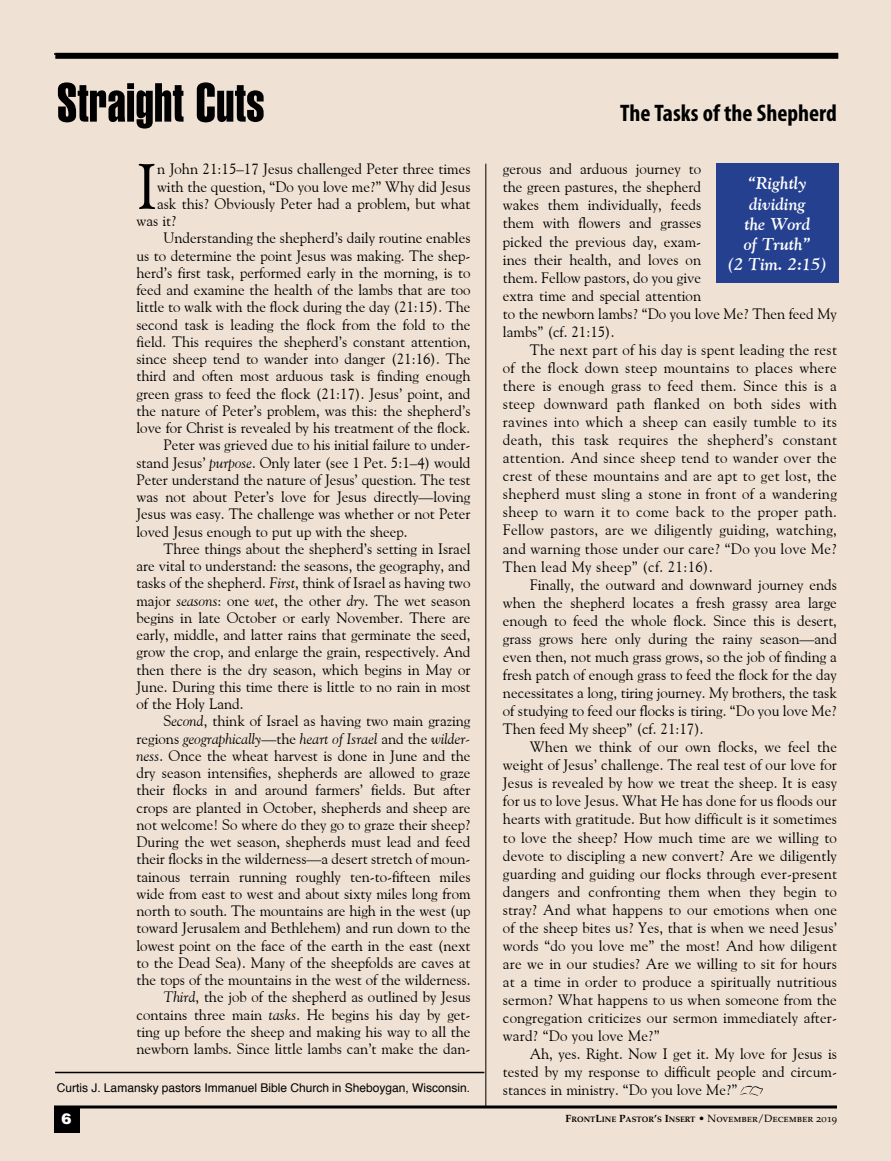
<style>
.page{position:relative;width:891px;height:1161px;background:#efe1d3}
.page>*{position:absolute;margin:0;border:0;box-sizing:border-box;transform-origin:0 0}
.t1{font:64.2px "Goudy Old Style BT";color:#000}
.t2{font:54px "Helvetica Extra Compressed";letter-spacing:.01em;color:#000}
.t3{font:700 condensed 24px "Myriad Pro";color:#000}
.t4{font:italic 700 17.25px/20.2px "Goudy Old Style BT";color:#fff;text-align:center}
.t5{font:15px/18px "Goudy Old Style BT";color:#000;text-align:justify}
.t6{font:italic 15px "Goudy Old Style BT";color:#000}
.t7{font:900 15px "Helvetica";color:#fff}
.t8{font:12px "Helvetica";color:#000}
.t9{font:10.5px "Palatino SC";color:#000}
.s1{font-style:italic}
.s2{font-style:normal}
.s3{font-family:"Palatino";font-weight:700}
.s4{font-family:"Palatino";font-weight:700;font-size:7.8px}
</style>
<div class="page">
<hr style="left:54px;top:53px;width:783px;height:2px;background:#000">
<hr style="left:54px;top:1106px;width:783px;height:2px;background:#000">
<div style="left:54px;top:1108px;width:26px;height:25px;background:#000"></div>
<hr style="left:486px;top:164px;width:1px;height:943px;background:#000">
<div style="left:55px;top:53px;width:783px;height:6px;background:#000"></div>
<div style="left:716px;top:164px;width:122px;height:119px;background:#25408f"></div>
<hr style="left:55px;top:1072px;width:429px;height:1px;background:#000">
<svg style="left:740px;top:1085px;width:23px;height:11px"></svg>
<h2 class="t2" style="left:57px;top:70px;width:209px">Straight Cuts</h2>
<h1 class="t1" style="left:136px;top:147px;width:22px">I</h1>
<p class="t5" style="left:157px;top:160px;width:315px">n John 21:15–17 Jesus challenged Peter three times</p>
<p class="t5" style="left:157px;top:177px;width:315px">with the question, “Do you love me?” Why did Jesus</p>
<p class="t5" style="left:157px;top:194px;width:315px">ask this? Obviously Peter had a problem, but what</p>
<p class="t5" style="left:137px;top:212px;width:42px">was it?</p>
<p class="t5" style="left:164px;top:229px;width:309px">Understanding the shepherd’s daily routine enables</p>
<p class="t5" style="left:137px;top:246px;width:336px">us to determine the point Jesus was making. The shep-</p>
<p class="t5" style="left:137px;top:263px;width:336px">herd’s first task, performed early in the morning, is to</p>
<p class="t5" style="left:137px;top:281px;width:336px">feed and examine the health of the lambs that are too</p>
<p class="t5" style="left:137px;top:298px;width:336px">little to walk with the flock during the day (21:15). The</p>
<p class="t5" style="left:137px;top:315px;width:336px">second task is leading the flock from the fold to the</p>
<p class="t5" style="left:137px;top:332px;width:336px">field. This requires the shepherd’s constant attention,</p>
<p class="t5" style="left:137px;top:350px;width:336px">since sheep tend to wander into danger (21:16). The</p>
<p class="t5" style="left:137px;top:367px;width:336px">third and often most arduous task is finding enough</p>
<p class="t5" style="left:137px;top:384px;width:336px">green grass to feed the flock (21:17). Jesus’ point, and</p>
<p class="t5" style="left:137px;top:401px;width:336px">the nature of Peter’s problem, was this: the shepherd’s</p>
<p class="t5" style="left:137px;top:419px;width:335px">love for Christ is revealed by his treatment of the flock.</p>
<p class="t5" style="left:164px;top:436px;width:309px">Peter was grieved due to his initial failure to under-</p>
<p class="t5" style="left:137px;top:453px;width:336px">stand Jesus’ <span class="s1">purpose</span>. Only later (see 1 Pet. 5:1–4) would</p>
<p class="t5" style="left:137px;top:470px;width:336px">Peter understand the nature of Jesus’ question. The test</p>
<p class="t5" style="left:137px;top:488px;width:336px">was not about Peter’s love for Jesus directly—loving</p>
<p class="t5" style="left:137px;top:505px;width:336px">Jesus was easy. The challenge was whether or not Peter</p>
<p class="t5" style="left:137px;top:522px;width:273px">loved Jesus enough to put up with the sheep.</p>
<p class="t5" style="left:164px;top:539px;width:309px">Three things about the shepherd’s setting in Israel</p>
<p class="t5" style="left:137px;top:557px;width:336px">are vital to understand: the seasons, the geography, and</p>
<p class="t5" style="left:137px;top:574px;width:336px">tasks of the shepherd. <span class="s1">First</span>, think of Israel as having two</p>
<p class="t5" style="left:137px;top:591px;width:336px">major <span class="s1">seasons</span>: one <span class="s1">wet</span>, the other <span class="s1">dry</span>. The wet season</p>
<p class="t5" style="left:137px;top:608px;width:336px">begins in late October or early November. There are</p>
<p class="t5" style="left:137px;top:626px;width:336px">early, middle, and latter rains that germinate the seed,</p>
<p class="t5" style="left:137px;top:643px;width:336px">grow the crop, and enlarge the grain, respectively. And</p>
<p class="t5" style="left:137px;top:660px;width:336px">then there is the dry season, which begins in May or</p>
<p class="t5" style="left:137px;top:677px;width:336px">June. During this time there is little to no rain in most</p>
<p class="t5" style="left:137px;top:695px;width:109px">of the Holy Land.</p>
<p class="t5" style="left:164px;top:712px;width:309px">S<span class="s1">econd</span>, think of Israel as having two main grazing</p>
<p class="t6" style="left:137px;top:729px;width:336px"><span class="s2">regions</span> geographically<span class="s2">—the</span> heart of Israel <span class="s2">and the</span> wilder-</p>
<p class="t5" style="left:137px;top:746px;width:336px"><span class="s1">ness</span>. Once the wheat harvest is done in June and the</p>
<p class="t5" style="left:137px;top:764px;width:336px">dry season intensifies, shepherds are allowed to graze</p>
<p class="t5" style="left:137px;top:781px;width:336px">their flocks in and around farmers’ fields. But after</p>
<p class="t5" style="left:137px;top:798px;width:336px">crops are planted in October, shepherds and sheep are</p>
<p class="t5" style="left:137px;top:815px;width:336px">not welcome! So where do they go to graze their sheep?</p>
<p class="t5" style="left:137px;top:833px;width:336px">During the wet season, shepherds must lead and feed</p>
<p class="t5" style="left:137px;top:850px;width:336px">their flocks in the wilderness—a desert stretch of moun-</p>
<p class="t5" style="left:137px;top:867px;width:336px">tainous terrain running roughly ten-to-fifteen miles</p>
<p class="t5" style="left:137px;top:884px;width:336px">wide from east to west and about sixty miles long from</p>
<p class="t5" style="left:137px;top:902px;width:336px">north to south. The mountains are high in the west (up</p>
<p class="t5" style="left:137px;top:919px;width:336px">toward Jerusalem and Bethlehem) and run down to the</p>
<p class="t5" style="left:137px;top:936px;width:336px">lowest point on the face of the earth in the east (next</p>
<p class="t5" style="left:137px;top:953px;width:336px">to the Dead Sea). Many of the sheepfolds are caves at</p>
<p class="t5" style="left:137px;top:971px;width:336px">the tops of the mountains in the west of the wilderness.</p>
<p class="t5" style="left:164px;top:988px;width:309px"><span class="s1">Third</span>, the job of the shepherd as outlined by Jesus</p>
<p class="t5" style="left:137px;top:1005px;width:336px">contains three main <span class="s1">tasks</span>. He begins his day by get-</p>
<p class="t5" style="left:137px;top:1022px;width:336px">ting up before the sheep and making his way to all the</p>
<p class="t5" style="left:137px;top:1040px;width:336px">newborn lambs. Since little lambs can’t make the dan-</p>
<p class="t8" style="left:57px;top:1078px;width:415px">Curtis J. Lamansky pastors Immanuel Bible Church in Sheboygan, Wisconsin.</p>
<h3 class="t3" style="left:620px;top:100px;width:218px">The Tasks of the Shepherd</h3>
<p class="t5" style="left:503px;top:160px;width:336px;text-align:left">gerous and arduous journey to<br>the green pastures, the shepherd<br>wakes them individually, feeds<br>them with flowers and grasses<br>picked the previous day, exam-<br>ines their health, and loves on<br>them. Fellow pastors, do you give<br>extra time and special attention<br>to the newborn lambs? “Do you love Me? Then feed My lambs” (cf. 21:15).</p>
<p class="t5" style="left:503px;top:340px;width:336px;text-indent:27px">The next part of his day is spent leading the rest of the flock down steep mountains to places where there is enough grass to feed them. Since this is a steep downward path flanked on both sides with ravines into which a sheep can easily tumble to its death, this task requires the shepherd’s constant attention. And since sheep tend to wander over the crest of these mountains and are apt to get lost, the shepherd must sling a stone in front of a wandering sheep to warn it to come back to the proper path.<br>Fellow pastors, are we diligently guiding, watching, and warning those under our care? “Do you love Me?<br>Then lead My sheep” (cf. 21:16).</p>
<p class="t5" style="left:503px;top:575px;width:336px;text-indent:27px">Finally, the outward and downward journey ends when the shepherd locates a fresh grassy area large enough to feed the whole flock. Since this is desert, grass grows here only during the rainy season—and even then, not much grass grows, so the job of finding a fresh patch of enough grass to feed the flock for the day necessitates a long, tiring journey. My brothers, the task of studying to feed our flocks is tiring. “Do you love Me?<br>Then feed My sheep” (cf. 21:17).</p>
<p class="t5" style="left:503px;top:738px;width:336px;text-indent:27px">When we think of our own flocks, we feel the weight of Jesus’ challenge. The real test of our love for Jesus is revealed by how we treat the sheep. It is easy for us to love Jesus. What He has done for us floods our hearts with gratitude. But how difficult is it sometimes to love the sheep? How much time are we willing to devote to discipling a new convert? Are we diligently guarding and guiding our flocks through ever-present dangers and confronting them when they begin to stray? And what happens to our emotions when one of the sheep bites us? Yes, that is when we need Jesus’ words “do you love me” the most! And how diligent are we in our studies? Are we willing to sit for hours at a time in order to produce a spiritually nutritious sermon? What happens to us when someone from the congregation criticizes our sermon immediately after&shy;ward? “Do you love Me?”</p>
<p class="t5" style="left:503px;top:1045px;width:336px;text-indent:27px">Ah, yes. Right. Now I get it. My love for Jesus is tested by my response to difficult people and circum&shy;stances in ministry. “Do you love Me?”</p>
<p class="t4" style="left:727px;top:173px;width:101px">“Rightly dividing<br>the Word<br>of Truth”<br>(2 Tim. 2:15)</p>
<p class="t7" style="left:61px;top:1109px;width:12px">6</p>
<p class="t9" style="left:566px;top:1112px;width:273px"><span class="s3">F</span><span class="s4">RONT</span><span class="s3">L</span><span class="s4">INE</span> <span class="s3">P</span><span class="s4">ASTOR</span><span class="s3">’</span><span class="s4">S</span> <span class="s3">I</span><span class="s4">NSERT</span> <span class="s3">•</span> November/December 2019</p>
</div>
